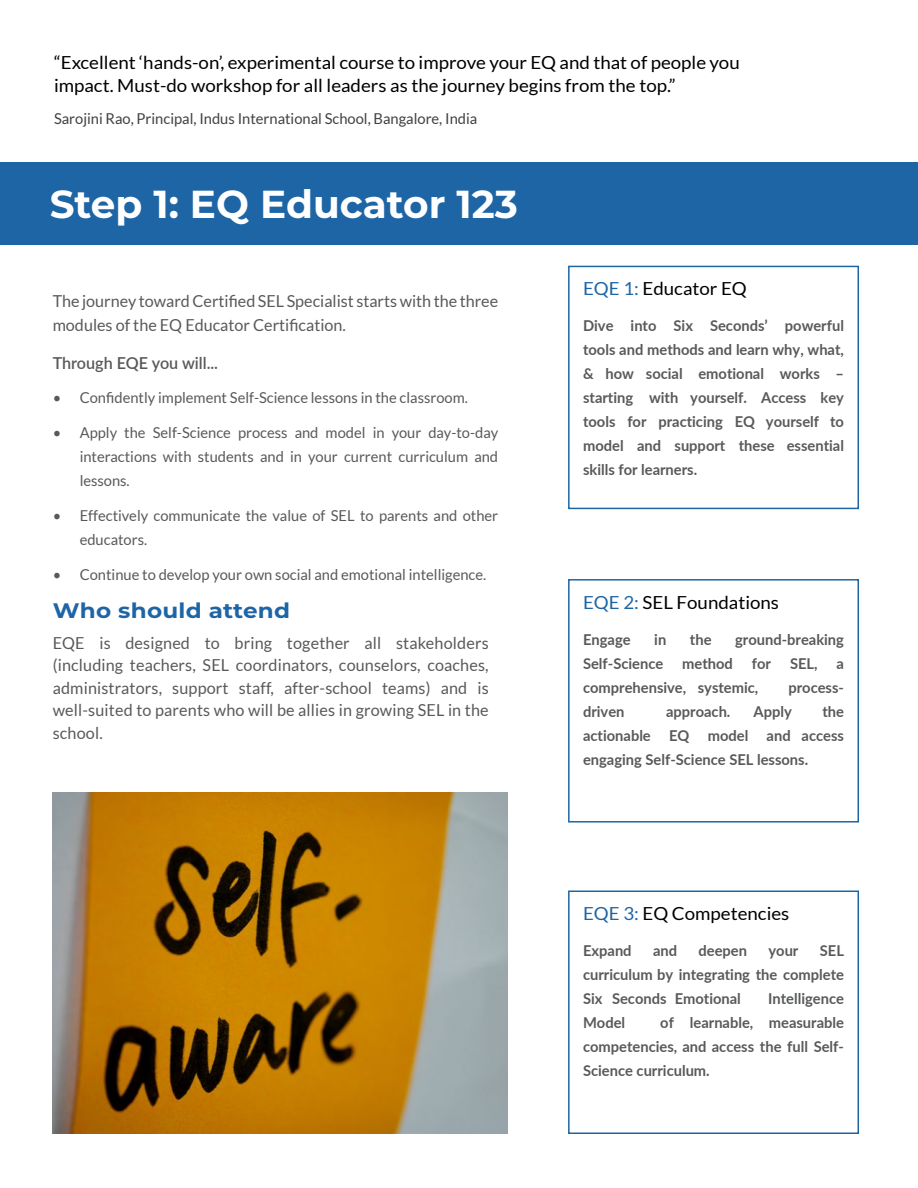
<style>
.page{position:relative;width:918px;height:1188px;background:#fff}
.page>*{position:absolute;margin:0;border:0;box-sizing:border-box;transform-origin:0 0}
.t1{font:700 39px "Montserrat";color:#fff}
.t2{font:700 21px "Montserrat";letter-spacing:.01em;color:#1e65a6;scale:1.1 1}
.t3{font:18px/22.5px "Lato";color:#000;scale:1.04 1}
.t4{font:16.5px/22.5px "Lato";color:#58595b}
.t5{font:600 16.5px "Lato";color:#58595b}
.t6{font:700 15px/24px "Lato";color:#58595b;text-align:justify}
.t7{font:15px/24px "Lato";color:#58595b;text-align:justify}
.t8{font:15px "Lato";color:#414042}
.s1{color:#1e65a6}
</style>
<div class="page">
<div style="left:568px;top:266px;width:291px;height:243px;border:2px solid #1e65a6"></div>
<div style="left:568px;top:891px;width:291px;height:243px;border:2px solid #1e65a6"></div>
<img style="left:53px;top:793px;width:455px;height:341px">
<div style="left:568px;top:579px;width:291px;height:244px;border:2px solid #1e65a6"></div>
<div style="left:0;top:162px;width:918px;height:82px;background:#1e65a6"></div>
<p class="t3" style="left:54px;top:51px;width:661px">“Excellent ‘hands-on’, experimental course to improve your EQ and that of people you impact. Must-do workshop for all leaders as the journey begins from the top.”</p>
<p class="t8" style="left:54px;top:111px;width:425px">Sarojini Rao, Principal, Indus International School, Bangalore, India</p>
<h1 class="t1" style="left:50px;top:176px;width:470px">Step 1: EQ Educator 123</h1>
<p class="t4" style="left:53px;top:289px;width:447px;line-height:24px">The journey toward Certified SEL Specialist starts with the three modules of the EQ Educator Certification.</p>
<p class="t5" style="left:53px;top:351px;width:167px">Through EQE you will...</p>
<p class="t7" style="left:53px;top:386px;width:417px">• Confidently implement Self-Science lessons in the classroom.</p>
<p class="t7" style="left:80px;top:421px;width:420px;text-indent:-27px">• Apply the Self-Science process and model in your day-to-day interactions with students and in your current curriculum and lessons.</p>
<p class="t7" style="left:80px;top:503px;width:420px;text-indent:-27px">• Effectively communicate the value of SEL to parents and other educators.</p>
<p class="t7" style="left:53px;top:562px;width:435px">• Continue to develop your own social and emotional intelligence.</p>
<h2 class="t2" style="left:53px;top:595px;width:217px">Who should attend</h2>
<p class="t4" style="left:53px;top:631px;width:438px;text-align:justify">EQE is designed to bring together all stakeholders (including teachers, SEL coordinators, counselors, coaches, administrators, support staff, after-school teams) and is well-suited to parents who will be allies in growing SEL in the school.</p>
<p class="t3" style="left:583px;top:277px;width:159px"><span class="s1">EQE 1:</span> Educator EQ</p>
<p class="t6" style="left:583px;top:313px;width:262px">Dive into Six Seconds’ powerful tools and methods and learn why, what, &amp; how social emotional works – starting with yourself. Access key tools for practicing EQ yourself to model and support these essential skills for learners.</p>
<p class="t3" style="left:583px;top:591px;width:190px"><span class="s1">EQE 2:</span> SEL Foundations</p>
<p class="t6" style="left:583px;top:627px;width:49px">Engage</p>
<p class="t6" style="left:654px;top:627px;width:14px">in</p>
<p class="t6" style="left:690px;top:627px;width:23px">the</p>
<p class="t6" style="left:735px;top:627px;width:110px">ground-breaking</p>
<p class="t6" style="left:583px;top:651px;width:82px">Self-Science</p>
<p class="t6" style="left:682px;top:651px;width:52px">method</p>
<p class="t6" style="left:752px;top:651px;width:21px">for</p>
<p class="t6" style="left:790px;top:651px;width:29px">SEL,</p>
<p class="t6" style="left:837px;top:651px;width:9px">a</p>
<p class="t6" style="left:583px;top:675px;width:177px">comprehensive, systemic,</p>
<p class="t6" style="left:788px;top:675px;width:57px">process-</p>
<p class="t6" style="left:583px;top:699px;width:43px">driven</p>
<p class="t6" style="left:666px;top:699px;width:66px">approach.</p>
<p class="t6" style="left:754px;top:699px;width:40px">Apply</p>
<p class="t6" style="left:583px;top:699px;width:262px;text-indent:239px">the actionable EQ model and access engaging Self-Science SEL lessons.</p>
<p class="t3" style="left:583px;top:902px;width:200px"><span class="s1">EQE 3:</span> EQ Competencies</p>
<p class="t6" style="left:583px;top:938px;width:50px">Expand</p>
<p class="t6" style="left:653px;top:938px;width:26px">and</p>
<p class="t6" style="left:699px;top:938px;width:50px">deepen</p>
<p class="t6" style="left:769px;top:938px;width:31px">your</p>
<p class="t6" style="left:583px;top:938px;width:262px;text-indent:237px">SEL curriculum by integrating the complete Six Seconds Emotional</p>
<p class="t6" style="left:768px;top:986px;width:77px">Intelligence</p>
<p class="t6" style="left:583px;top:1010px;width:262px;text-indent:77px">of learnable, measurable competencies, and access the full Self-Science curriculum.</p>
<p class="t6" style="left:583px;top:1010px;width:44px">Model</p>
</div>
